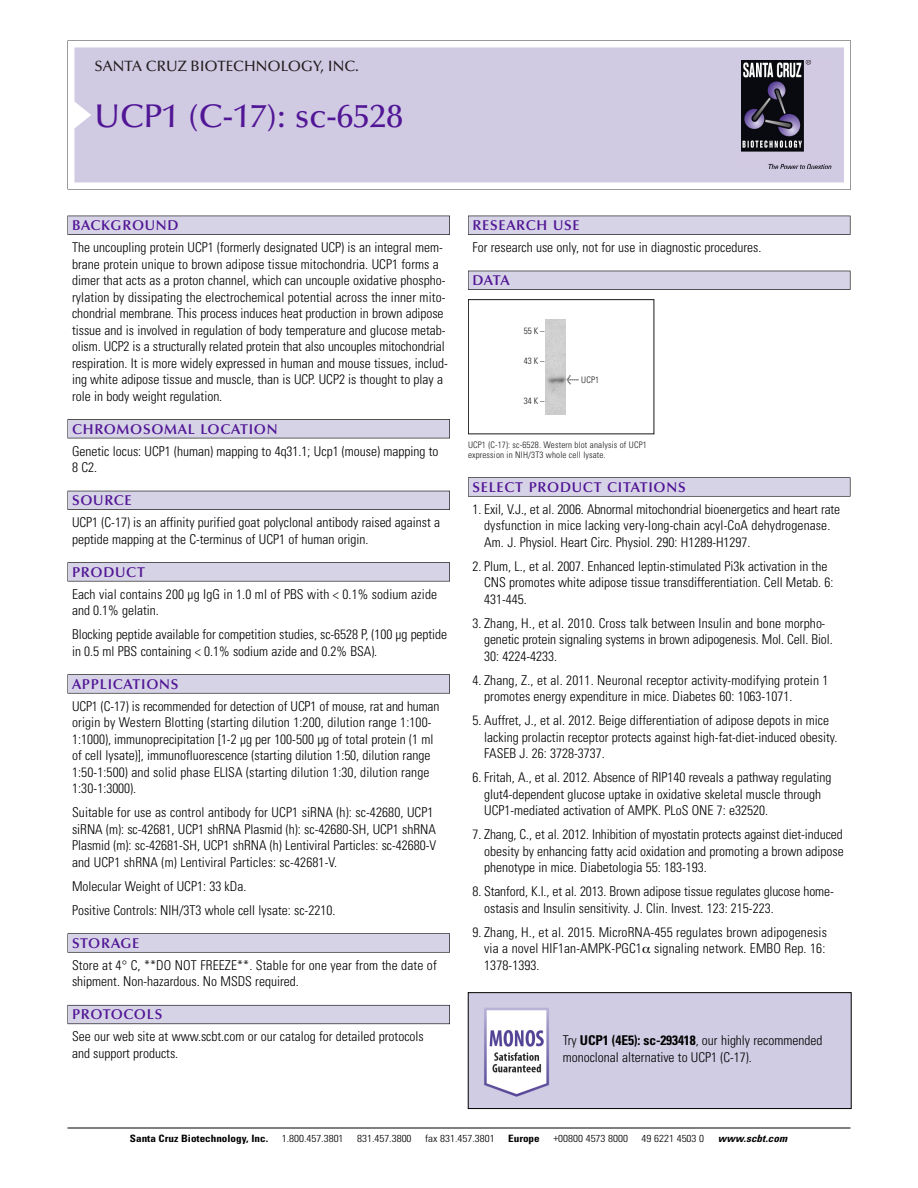
<style>
.page{position:relative;width:918px;height:1188px;background:#fff}
.page>*{position:absolute;margin:0;border:0;box-sizing:border-box;transform-origin:0 0}
.t1{font:500 33px "Optima";color:#511695}
.t2{font:500 15px "Optima";color:#231f20}
.t3{font:600 14.25px "Optima";letter-spacing:.05em;color:#511695}
.t4{font:300 condensed 13.5px/16.5px "Univers";color:#000}
.t5{font:300 condensed 10.2px "Univers";color:#000;scale:1.1 1}
.t6{font:700 condensed 10.2px "Univers";color:#000;scale:1.1 1}
.t7{font:italic 700 condensed 10.2px "Univers";letter-spacing:.005em;color:#000;scale:1.1 1}
.t8{font:9px/10.5px "Univers Condensed Light+XWWRKP";letter-spacing:.015em;color:#191919}
.s1{font-family:"Meta Plus Book Roman+GEXJOF";font-size:10.5px}
.s2{font-weight:700}
</style>
<div class="page">
<svg style="left:68px;top:40px;width:783px;height:149px"></svg>
<div style="left:74px;top:47px;width:770px;height:135px;background:#d1cae3"></div>
<img style="left:741px;top:60px;width:90px;height:108px">
<div style="left:68px;top:216px;width:382px;height:19px;background:#525155"></div>
<div style="left:68px;top:216px;width:381px;height:18px;background:#d7d3e7"></div>
<div style="left:68px;top:419px;width:382px;height:19px;background:#525155"></div>
<div style="left:68px;top:420px;width:381px;height:18px;background:#d7d3e7"></div>
<div style="left:68px;top:491px;width:382px;height:19px;background:#525158"></div>
<div style="left:68px;top:491px;width:381px;height:18px;background:#d7d3e7"></div>
<div style="left:68px;top:562px;width:382px;height:19px;background:#575759"></div>
<div style="left:68px;top:563px;width:381px;height:18px;background:#d7d3e7"></div>
<svg style="left:68px;top:674px;width:382px;height:20px"></svg>
<div style="left:68px;top:675px;width:381px;height:18px;background:#d7d3e7"></div>
<div style="left:68px;top:933px;width:382px;height:20px;background:#626263"></div>
<div style="left:68px;top:934px;width:381px;height:18px;background:#d7d3e7"></div>
<div style="left:68px;top:1005px;width:382px;height:19px;background:#66646d"></div>
<div style="left:68px;top:1006px;width:381px;height:18px;background:#d7d3e7"></div>
<div style="left:468px;top:216px;width:382px;height:19px;background:#525155"></div>
<div style="left:468px;top:216px;width:382px;height:18px;background:#d7d3e7"></div>
<div style="left:468px;top:271px;width:382px;height:19px;background:#515055"></div>
<div style="left:468px;top:271px;width:382px;height:18px;background:#d7d3e7"></div>
<div style="left:468px;top:477px;width:382px;height:20px;background:#666667"></div>
<div style="left:468px;top:478px;width:382px;height:18px;background:#d7d3e7"></div>
<hr style="left:68px;top:1128px;width:782px;height:1px;background:#000">
<div style="left:468px;top:299px;width:186px;height:135px;border:1px solid #191919"></div>
<img style="left:546px;top:319px;width:20px;height:95px">
<img style="left:470px;top:994px;width:380px;height:113px">
<div style="left:468px;top:992px;width:384px;height:117px;border:1px solid #000"></div>
<p class="t2" style="left:94px;top:61px;width:266px">SANTA CRUZ BIOTECHNOLOGY, INC.</p>
<h1 class="t1" style="left:94px;top:103px;width:310px">UCP1 (C-17): sc-6528</h1>
<p class="t3" style="left:72px;top:219px;width:108px">BACKGROUND</p>
<p class="t4" style="left:72px;top:240px;width:377px">The uncoupling protein UCP1 (formerly designated UCP) is an integral mem&shy;brane protein unique to brown adipose tissue mitochondria. UCP1 forms a dimer that acts as a proton channel, which can uncouple oxidative phospho&shy;rylation by dissipating the electrochemical potential across the inner mito&shy;chondrial membrane. This process induces heat production in brown adipose tissue and is involved in regulation of body temperature and glucose metab&shy;olism. UCP2 is a structurally related protein that also uncouples mitochondrial respiration. It is more widely expressed in human and mouse tissues, includ&shy;ing white adipose tissue and muscle, than is UCP. UCP2 is thought to play a role in body weight regulation.</p>
<p class="t3" style="left:72px;top:423px;width:207px">CHROMOSOMAL LOCATION</p>
<p class="t4" style="left:72px;top:444px;width:368px">Genetic locus: UCP1 (human) mapping to 4q31.1; Ucp1 (mouse) mapping to<br>8 C2.</p>
<p class="t3" style="left:72px;top:495px;width:61px">SOURCE</p>
<p class="t4" style="left:72px;top:515px;width:370px">UCP1 (C-17) is an affinity purified goat polyclonal antibody raised against a peptide mapping at the C-terminus of UCP1 of human origin.</p>
<p class="t3" style="left:72px;top:566px;width:74px">PRODUCT</p>
<p class="t4" style="left:72px;top:587px;width:367px">Each vial contains 200 µg IgG in 1.0 ml of PBS with &lt; 0.1% sodium azide and 0.1% gelatin.</p>
<p class="t4" style="left:72px;top:627px;width:377px">Blocking peptide available for competition studies, sc-6528 P, (100 µg peptide in 0.5 ml PBS containing &lt; 0.1% sodium azide and 0.2% BSA).</p>
<p class="t3" style="left:72px;top:678px;width:108px">APPLICATIONS</p>
<p class="t4" style="left:72px;top:699px;width:369px">UCP1 (C-17) is recommended for detection of UCP1 of mouse, rat and human origin by Western Blotting (starting dilution 1:200, dilution range 1:100- 1:1000), immunoprecipitation [1-2 µg per 100-500 µg of total protein (1 ml of cell lysate)], immunofluorescence (starting dilution 1:50, dilution range 1:50-1:500) and solid phase ELISA (starting dilution 1:30, dilution range 1:30-1:3000).</p>
<p class="t4" style="left:72px;top:805px;width:366px">Suitable for use as control antibody for UCP1 siRNA (h): sc-42680, UCP1 siRNA (m): sc-42681, UCP1 shRNA Plasmid (h): sc-42680-SH, UCP1 shRNA Plasmid (m): sc-42681-SH, UCP1 shRNA (h) Lentiviral Particles: sc-42680-V and UCP1 shRNA (m) Lentiviral Particles: sc-42681-V.</p>
<p class="t4" style="left:72px;top:875px;width:265px;line-height:24px">Molecular Weight of UCP1: 33 kDa.<br>Positive Controls: NIH/3T3 whole cell lysate: sc-2210.</p>
<p class="t3" style="left:72px;top:937px;width:69px">STORAGE</p>
<p class="t4" style="left:72px;top:958px;width:366px">Store at 4° C, **DO NOT FREEZE**. Stable for one year from the date of shipment. Non-hazardous. No MSDS required.</p>
<p class="t3" style="left:72px;top:1009px;width:92px">PROTOCOLS</p>
<p class="t4" style="left:72px;top:1030px;width:353px">See our web site at www.scbt.com or our catalog for detailed protocols and support products.</p>
<p class="t3" style="left:473px;top:219px;width:109px">RESEARCH USE</p>
<p class="t4" style="left:473px;top:240px;width:290px">For research use only, not for use in diagnostic procedures.</p>
<p class="t3" style="left:473px;top:275px;width:39px">DATA</p>
<p class="t8" style="left:524px;top:326px;width:22px">55K–</p>
<p class="t8" style="left:524px;top:356px;width:22px">43K–</p>
<p class="t8" style="left:524px;top:396px;width:22px">34K–</p>
<p class="t8" style="left:567px;top:376px;width:34px"><span class="s1">&lt;</span> UCP1</p>
<p class="t8" style="left:468px;top:440px;width:180px">UCP1 (C-17): sc-6528. Western blot analysis of UCP1 expression in NIH/3T3 whole cell lysate.</p>
<p class="t3" style="left:473px;top:481px;width:215px">SELECT PRODUCT CITATIONS</p>
<p class="t4" style="left:484px;top:502px;width:358px;text-indent:-12px">1. Exil, V.J., et al. 2006. Abnormal mitochondrial bioenergetics and heart rate dysfunction in mice lacking very-long-chain acyl-CoA dehydrogenase.<br>Am. J. Physiol. Heart Circ. Physiol. 290: H1289-H1297.</p>
<p class="t4" style="left:484px;top:559px;width:351px;text-indent:-12px">2. Plum, L., et al. 2007. Enhanced leptin-stimulated Pi3k activation in the<br>CNS promotes white adipose tissue transdifferentiation. Cell Metab. 6:<br>431-445.</p>
<p class="t4" style="left:484px;top:616px;width:350px;text-indent:-12px">3. Zhang, H., et al. 2010. Cross talk between Insulin and bone morpho&shy;genetic protein signaling systems in brown adipogenesis. Mol. Cell. Biol.<br>30: 4224-4233.</p>
<p class="t4" style="left:484px;top:673px;width:346px;text-indent:-12px">4. Zhang, Z., et al. 2011. Neuronal receptor activity-modifying protein 1 promotes energy expenditure in mice. Diabetes 60: 1063-1071.</p>
<p class="t4" style="left:484px;top:713px;width:355px;text-indent:-12px">5. Auffret, J., et al. 2012. Beige differentiation of adipose depots in mice lacking prolactin receptor protects against high-fat-diet-induced obesity.<br>FASEB J. 26: 3728-3737.</p>
<p class="t4" style="left:484px;top:770px;width:349px;text-indent:-12px">6. Fritah, A., et al. 2012. Absence of RIP140 reveals a pathway regulating glut4-dependent glucose uptake in oxidative skeletal muscle through<br>UCP1-mediated activation of AMPK. PLoS ONE 7: e32520.</p>
<p class="t4" style="left:484px;top:827px;width:361px;text-align:justify;text-indent:-12px">7. Zhang, C., et al. 2012. Inhibition of myostatin protects against diet-induced obesity by enhancing fatty acid oxidation and promoting a brown adipose phenotype in mice. Diabetologia 55: 183-193.</p>
<p class="t4" style="left:484px;top:884px;width:351px;text-indent:-12px">8. Stanford, K.I., et al. 2013. Brown adipose tissue regulates glucose home&shy;ostasis and Insulin sensitivity. J. Clin. Invest. 123: 215-223.</p>
<p class="t4" style="left:484px;top:925px;width:344px;text-align:justify;text-indent:-12px">9. Zhang, H., et al. 2015. MicroRNA-455 regulates brown adipogenesis via a novel HIF1an-AMPK-PGC1 signaling network. EMBO Rep. 16:<br>1378-1393.</p>
<p class="t4" style="left:563px;top:1033px;width:261px">Try <span class="s2">UCP1 (4E5): sc-293418</span>, our highly recommended monoclonal alternative to UCP1 (C-17).</p>
<p class="t6" style="left:130px;top:1135px;width:127px">Santa Cruz Biotechnology, Inc.</p>
<p class="t5" style="left:282px;top:1135px;width:58px">1.800.457.3801</p>
<p class="t5" style="left:357px;top:1135px;width:51px">831.457.3800</p>
<p class="t5" style="left:425px;top:1135px;width:65px">fax 831.457.3801</p>
<p class="t6" style="left:508px;top:1135px;width:30px">Europe</p>
<p class="t5" style="left:553px;top:1135px;width:69px">+00800 4573 8000</p>
<p class="t5" style="left:642px;top:1135px;width:58px">49 6221 4503 0</p>
<p class="t7" style="left:718px;top:1135px;width:64px">www.scbt.com</p>
</div>
